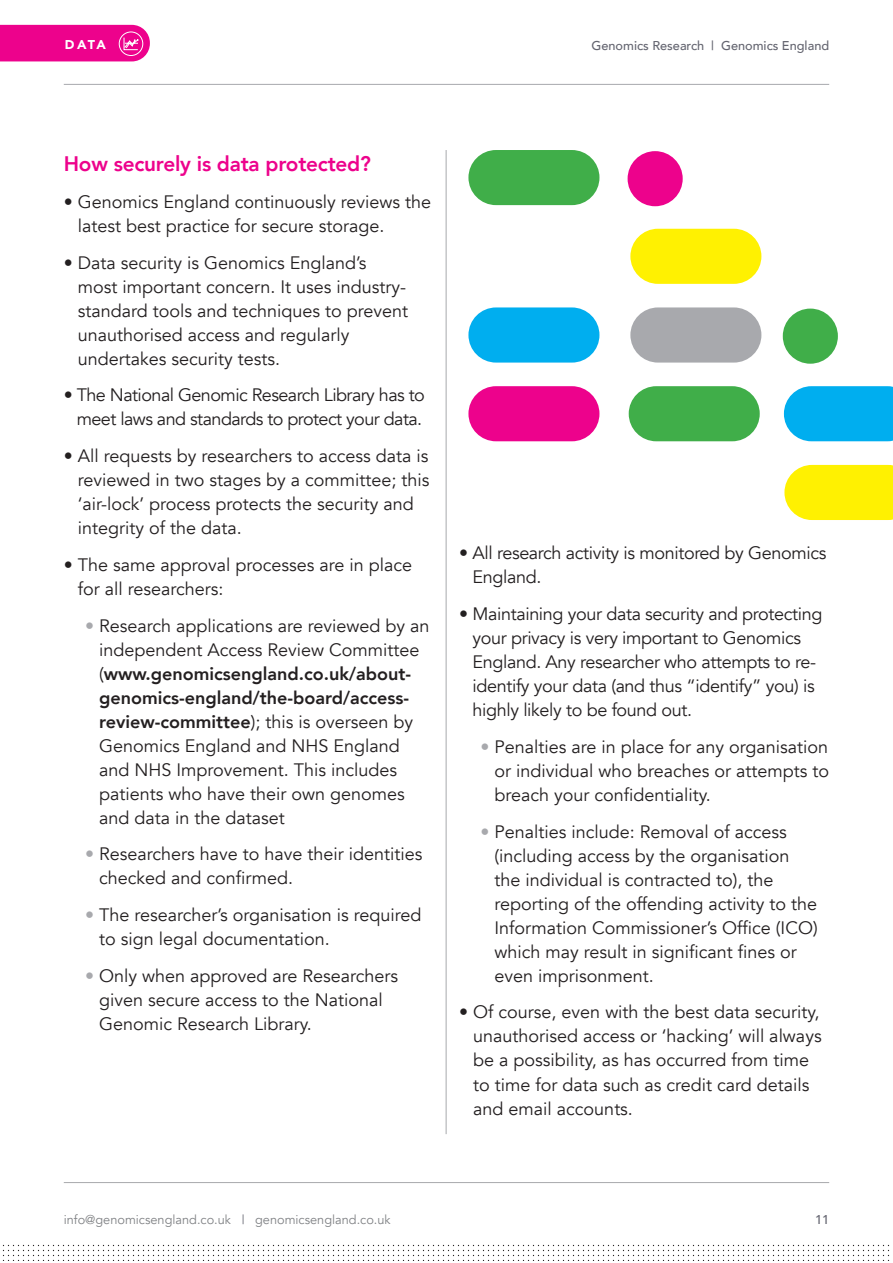
<style>
.page{position:relative;width:893px;height:1263px;background:#fff}
.page>*{position:absolute;margin:0;border:0;box-sizing:border-box;transform-origin:0 0}
.t1{font:800 21px "Avenir";letter-spacing:-.01em;color:#ed028c}
.t2{font:18px/24px "Avenir";color:#231f20}
.t3{font:18px/24px "Avenir";letter-spacing:-.02em;color:#231f20}
.t4{font:18px/24px "Avenir";letter-spacing:-.03em;color:#231f20;text-align:center}
.t5{font:12.75px "Avenir";color:#808285}
.t6{font:500 12.75px "Avenir";color:#646570}
.t7{font:900 12.75px "Avenir";color:#fff}
.s1{color:#a8a9ad}
.s2{font-weight:800}
.s3{color:#646570}
</style>
<div class="page">
<hr style="left:64px;top:1182px;width:765px;height:1px;background:#a8a9ad">
<hr style="left:64px;top:84px;width:765px;height:1px;background:#a8a9ad">
<div style="left:3px;top:1242px;width:887px;height:19px;background:linear-gradient(to right,#f7f7f7,#f7f7f7)"></div>
<div style="left:628px;top:151px;width:55px;height:55px;background:#ed028c;border-radius:50%"></div>
<div style="left:630px;top:229px;width:131px;height:55px;background:#fff101;border-radius:28px"></div>
<div style="left:630px;top:307px;width:131px;height:56px;background:#a8a9ad;border-radius:28px"></div>
<div style="left:468px;top:386px;width:131px;height:55px;background:#ed028c;border-radius:28px"></div>
<div style="left:783px;top:309px;width:55px;height:55px;background:#40ae49;border-radius:50%"></div>
<div style="left:468px;top:307px;width:131px;height:56px;background:#00aeef;border-radius:28px"></div>
<svg style="left:784px;top:386px;width:109px;height:55px"></svg>
<div style="left:468px;top:150px;width:131px;height:55px;background:#40ae49;border-radius:28px"></div>
<div style="left:784px;top:465px;width:109px;height:55px;background:#fff101"></div>
<div style="left:629px;top:386px;width:131px;height:55px;background:#40ae49;border-radius:28px"></div>
<hr style="left:446px;top:150px;width:1px;height:984px;background:#a8a9ad">
<svg style="left:0;top:25px;width:150px;height:36px"></svg>
<p class="t7" style="left:65px;top:33px;width:43px">DATA</p>
<p class="t6" style="left:591px;top:34px;width:239px">Genomics Research | Genomics England</p>
<p class="t1" style="left:64px;top:147px;width:309px">How securely is data protected?</p>
<p class="t2" style="left:78px;top:190px;width:355px;text-indent:-14px">• Genomics England continuously reviews the latest best practice for secure storage.</p>
<p class="t2" style="left:78px;top:251px;width:332px;text-indent:-14px">• Data security is Genomics England’s most important concern. It uses industry&shy;standard tools and techniques to prevent unauthorised access and regularly undertakes security tests.</p>
<p class="t4" style="left:64px;top:383px;width:363px">• The National Genomic Research Library has to meet laws and standards to protect your data.</p>
<p class="t2" style="left:78px;top:444px;width:353px;text-indent:-14px">• All requests by researchers to access data is reviewed in two stages by a committee; this ‘air-lock’ process protects the security and integrity of the data.</p>
<p class="t2" style="left:78px;top:553px;width:336px;text-indent:-14px">• The same approval processes are in place for all researchers:</p>
<p class="t2" style="left:99px;top:614px;width:332px;text-indent:-14px"><span class="s1">•</span> Research applications are reviewed by an independent Access Review Committee (<span class="s2">www.genomicsengland.co.uk/about&shy;genomics-england/the-board/access&shy;review-committee</span>); this is overseen by Genomics England and NHS England and NHS Improvement. This includes patients who have their own genomes and data in the dataset</p>
<p class="t2" style="left:99px;top:842px;width:325px;text-indent:-14px"><span class="s1">•</span> Researchers have to have their identities checked and confirmed.</p>
<p class="t2" style="left:99px;top:903px;width:324px;text-indent:-14px"><span class="s1">•</span> The researcher’s organisation is required to sign legal documentation.</p>
<p class="t2" style="left:99px;top:964px;width:301px;text-indent:-14px"><span class="s1">•</span> Only when approved are Researchers given secure access to the National<br>Genomic Research Library.</p>
<p class="t3" style="left:472px;top:541px;width:355px;text-indent:-13px">• All research activity is monitored by Genomics<br>England.</p>
<p class="t3" style="left:472px;top:602px;width:351px;text-indent:-13px">• Maintaining your data security and protecting your privacy is very important to Genomics England. Any researcher who attempts to re&shy;identify your data (and thus “identify” you) is highly likely to be found out.</p>
<p class="t2" style="left:494px;top:735px;width:336px;text-align:justify;text-indent:-14px"><span class="s1">•</span> Penalties are in place for any organisation or individual who breaches or attempts to breach your confidentiality.</p>
<p class="t2" style="left:494px;top:820px;width:325px;text-indent:-14px"><span class="s1">•</span> Penalties include: Removal of access (including access by the organisation the individual is contracted to), the reporting of the offending activity to the Information Commissioner’s Office (ICO) which may result in significant fines or even imprisonment.</p>
<p class="t2" style="left:473px;top:1000px;width:350px;text-indent:-14px">• Of course, even with the best data security, unauthorised access or ‘hacking’ will always be a possibility, as has occurred from time to time for data such as credit card details and email accounts.</p>
<p class="t5" style="left:64px;top:1212px;width:328px">info@genomicsengland.co.uk <span class="s3">|</span> genomicsengland.co.uk</p>
<p class="t6" style="left:815px;top:1209px;width:16px">11</p>
</div>
